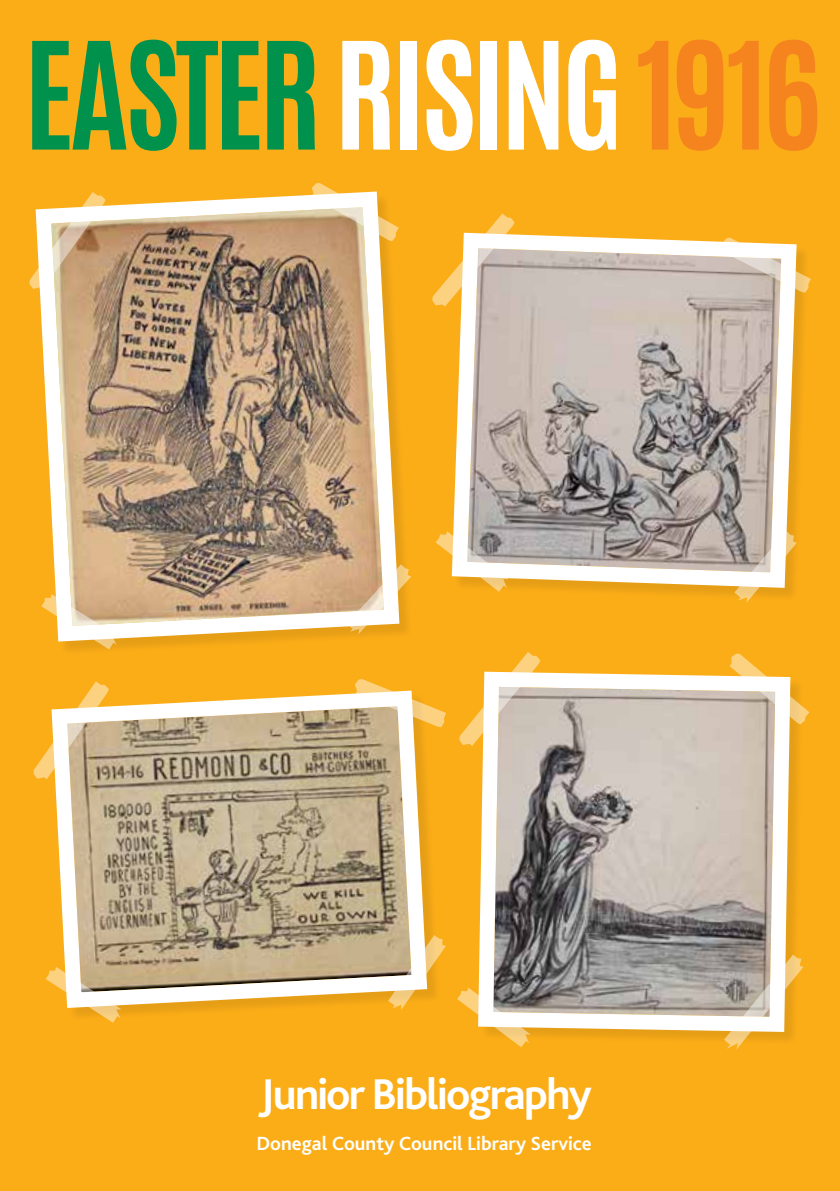
<style>
.page{position:relative;width:840px;height:1191px;background:#fff}
.page>*{position:absolute;margin:0;border:0;box-sizing:border-box;transform-origin:0 0}
.t1{font:700 126.4px "Antonio";letter-spacing:-.04em;color:#00924d}
.t2{font:700 45px "Bliss Pro";letter-spacing:-.04em;color:#fff}
.t3{font:700 20px "Bliss Pro";color:#fff}
.s1{color:#fff}
.s2{color:#f5841f}
</style>
<div class="page">
<div style="left:0;top:0;width:839px;height:1191px;background:#fbad18"></div>
<svg style="left:453px;top:234px;width:350px;height:361px;background:#c1b3a3"></svg>
<svg style="left:734px;top:531px;width:62px;height:71px"></svg>
<svg style="left:722px;top:238px;width:88px;height:55px;background:#e6d1ae"></svg>
<svg style="left:432px;top:213px;width:82px;height:94px"></svg>
<img style="left:29px;top:195px;width:375px;height:453px">
<svg style="left:346px;top:564px;width:65px;height:70px;background:#e9c792"></svg>
<svg style="left:311px;top:183px;width:87px;height:58px"></svg>
<svg style="left:30px;top:192px;width:75px;height:97px"></svg>
<svg style="left:41px;top:594px;width:77px;height:55px"></svg>
<svg style="left:55px;top:693px;width:377px;height:321px;background:#c1ad89"></svg>
<svg style="left:388px;top:935px;width:57px;height:75px"></svg>
<svg style="left:354px;top:679px;width:92px;height:48px"></svg>
<svg style="left:34px;top:681px;width:75px;height:98px"></svg>
<svg style="left:46px;top:967px;width:76px;height:55px"></svg>
<svg style="left:435px;top:531px;width:73px;height:61px"></svg>
<svg style="left:478px;top:672px;width:319px;height:367px;background:#b6ada1"></svg>
<svg style="left:723px;top:954px;width:80px;height:95px"></svg>
<svg style="left:729px;top:653px;width:79px;height:71px"></svg>
<svg style="left:459px;top:652px;width:81px;height:94px"></svg>
<svg style="left:457px;top:987px;width:73px;height:60px"></svg>
<h1 class="t1" style="left:24px;top:0;width:798px">EASTER<span class="s1">RISING</span><span class="s2">1916</span></h1>
<h2 class="t2" style="left:259px;top:1066px;width:333px">Junior Bibliography</h2>
<p class="t3" style="left:256px;top:1130px;width:336px">Donegal County Council Library Service</p>
</div>
